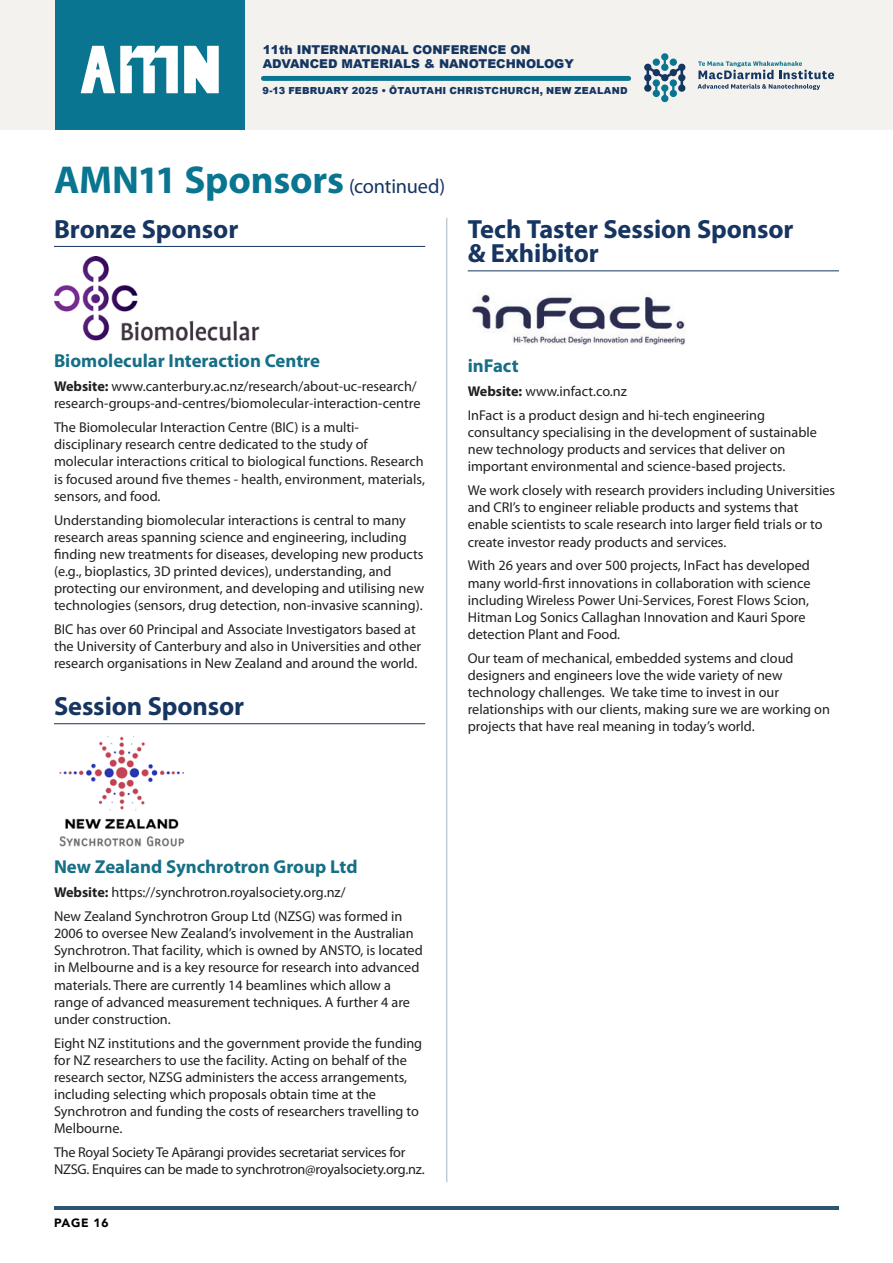
<style>
.page{position:relative;width:893px;height:1263px;background:#fff}
.page>*{position:absolute;margin:0;border:0;box-sizing:border-box;transform-origin:0 0}
.t1{font:700 39px "Myriad Pro";letter-spacing:-.005em;color:#097590}
.t2{font:700 26.4px/24.5px "Myriad Pro";letter-spacing:-.005em;color:#163561}
.t3{font:700 18.75px "Myriad Pro";color:#166f86}
.t4{font:14.25px/17.1px "Myriad Pro";color:#231f20}
.t5{font:900 12.15px/13px "Arial";color:#153661}
.t6{font:900 12px "Avenir";letter-spacing:.06em;color:#000}
.t7{font:900 9.75px "Arial";letter-spacing:.02em;color:#153661}
.s1{font-weight:400;font-size:20.4px;color:#163561}
.s2{font-weight:700}
</style>
<div class="page">
<hr style="left:54px;top:1206px;width:785px;height:4px;background:#2a5674">
<div style="left:0;top:0;width:893px;height:130px;background:#f3f2ef"></div>
<div style="left:55px;top:0;width:190px;height:130px;background:#0a7590"></div>
<svg style="left:184px;top:46px;width:35px;height:47px;background:#e0edf1"></svg>
<svg style="left:81px;top:46px;width:97px;height:47px"></svg>
<svg style="left:698px;top:61px;width:136px;height:29px"></svg>
<svg style="left:644px;top:53px;width:42px;height:50px"></svg>
<div style="left:263px;top:76px;width:366px;height:5px;background:#0a7590"></div>
<hr style="left:54px;top:246px;width:371px;height:1px;background:#163561">
<hr style="left:54px;top:723px;width:371px;height:1px;background:#163561">
<img style="left:54px;top:257px;width:206px;height:84px">
<img style="left:59px;top:736px;width:126px;height:111px">
<hr style="left:468px;top:270px;width:371px;height:1px;background:#163561">
<img style="left:472px;top:293px;width:213px;height:52px">
<hr style="left:446px;top:218px;width:1px;height:964px;background:#c1cdd6">
<p class="t5" style="left:263px;top:43px;width:313px">11th INTERNATIONAL CONFERENCE ON<br>ADVANCED MATERIALS &amp; NANOTECHNOLOGY</p>
<p class="t7" style="left:262px;top:83px;width:367px">9-13 FEBRUARY 2025 • ŌTAUTAHI CHRISTCHURCH, NEW ZEALAND</p>
<h1 class="t1" style="left:54px;top:154px;width:393px">AMN11 Sponsors <span class="s1">(continued)</span></h1>
<h2 class="t2" style="left:54px;top:216px;width:186px">Bronze Sponsor</h2>
<h2 class="t2" style="left:468px;top:216px;width:327px">Tech Taster Session Sponsor &amp; Exhibitor</h2>
<h3 class="t3" style="left:54px;top:349px;width:268px">Biomolecular Interaction Centre</h3>
<p class="t4" style="left:54px;top:378px;width:368px"><span class="s2">Website:</span> www.canterbury.ac.nz/research/about-uc-research/ research-groups-and-centres/biomolecular-interaction-centre</p>
<p class="t4" style="left:54px;top:419px;width:372px">The Biomolecular Interaction Centre (BIC) is a multi&shy;disciplinary research centre dedicated to the study of molecular interactions critical to biological functions. Research is focused around five themes - health, environment, materials, sensors, and food.</p>
<p class="t4" style="left:54px;top:511px;width:372px">Understanding biomolecular interactions is central to many research areas spanning science and engineering, including finding new treatments for diseases, developing new products (e.g., bioplastics, 3D printed devices), understanding, and protecting our environment, and developing and utilising new technologies (sensors, drug detection, non-invasive scanning).</p>
<p class="t4" style="left:54px;top:620px;width:369px">BIC has over 60 Principal and Associate Investigators based at the University of Canterbury and also in Universities and other research organisations in New Zealand and around the world.</p>
<h2 class="t2" style="left:54px;top:693px;width:192px">Session Sponsor</h2>
<h3 class="t3" style="left:468px;top:354px;width:52px">inFact</h3>
<p class="t4" style="left:468px;top:379px;width:299px;line-height:23.9px"><span class="s2">Website:</span> www.infact.co.nz<br>InFact is a product design and hi-tech engineering</p>
<p class="t4" style="left:468px;top:423px;width:351px">consultancy specialising in the development of sustainable new technology products and services that deliver on important environmental and science-based projects.</p>
<p class="t4" style="left:468px;top:482px;width:369px">We work closely with research providers including Universities and CRI’s to engineer reliable products and systems that enable scientists to scale research into larger field trials or to create investor ready products and services.</p>
<p class="t4" style="left:468px;top:557px;width:344px">With 26 years and over 500 projects, InFact has developed many world-first innovations in collaboration with science including Wireless Power Uni-Services, Forest Flows Scion, Hitman Log Sonics Callaghan Innovation and Kauri Spore detection Plant and Food.</p>
<p class="t4" style="left:468px;top:649px;width:364px">Our team of mechanical, embedded systems and cloud designers and engineers love the wide variety of new technology challenges. We take time to invest in our relationships with our clients, making sure we are working on projects that have real meaning in today’s world.</p>
<h3 class="t3" style="left:54px;top:855px;width:305px">New Zealand Synchrotron Group Ltd</h3>
<p class="t4" style="left:54px;top:880px;width:350px;line-height:23.9px"><span class="s2">Website:</span> https://synchrotron.royalsociety.org.nz/<br>New Zealand Synchrotron Group Ltd (NZSG) was formed in</p>
<p class="t4" style="left:54px;top:925px;width:370px">2006 to oversee New Zealand’s involvement in the Australian Synchrotron. That facility, which is owned by ANSTO, is located in Melbourne and is a key resource for research into advanced materials. There are currently 14 beamlines which allow a range of advanced measurement techniques. A further 4 are under construction.</p>
<p class="t4" style="left:54px;top:1034px;width:370px">Eight NZ institutions and the government provide the funding for NZ researchers to use the facility. Acting on behalf of the research sector, NZSG administers the access arrangements, including selecting which proposals obtain time at the Synchrotron and funding the costs of researchers travelling to Melbourne.</p>
<p class="t4" style="left:54px;top:1143px;width:372px">The Royal Society Te Apārangi provides secretariat services for<br>NZSG. Enquires can be made to synchrotron@royalsociety.org.nz.</p>
<p class="t6" style="left:54px;top:1213px;width:56px">PAGE 16</p>
</div>
